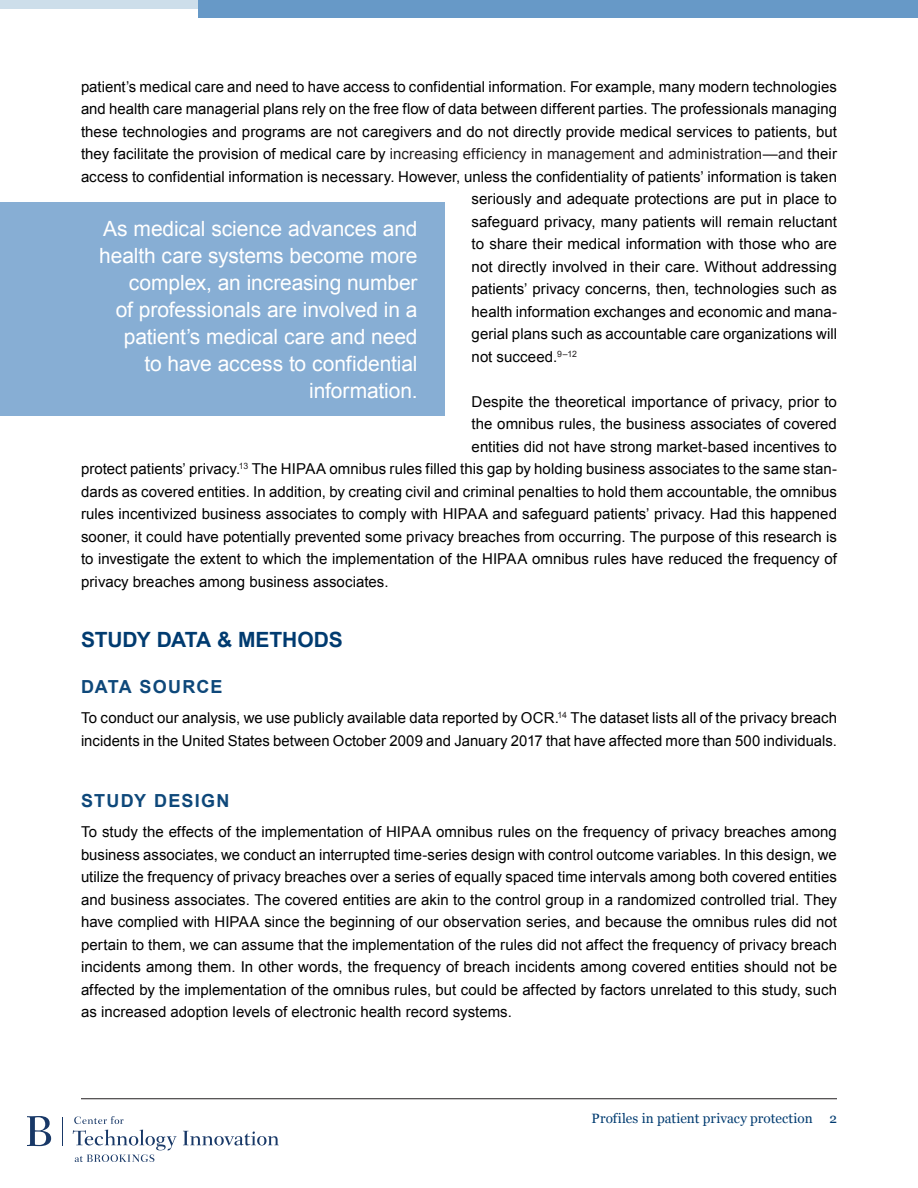
<style>
.page{position:relative;width:918px;height:1188px;background:#fff}
.page>*{position:absolute;margin:0;border:0;box-sizing:border-box;transform-origin:0 0}
.PullQuoteonLeftSide{font:21px/27px "Arial";letter-spacing:-.005em;color:#fff;text-align:right}
.Blue_Section_Header{font:700 21px "Arial";letter-spacing:-.005em;color:#003b70}
.Blue_Subheader{font:700 18px "Arial";letter-spacing:.065em;color:#0e487a}
.BodyText{font:15px/22.5px "Arial";letter-spacing:.005em;color:#000}
.BodyText-2{font:15px "Arial";letter-spacing:.005em;color:#231f20}
.t1{font:13.5px "Georgia";letter-spacing:.005em;color:#003b70}
.s1{color:#000}
</style>
<div class="page">
<hr style="left:81px;top:1098px;width:756px;height:1px;background:#231f20">
<svg style="left:74px;top:1116px;width:50px;height:8px"></svg>
<svg style="left:183px;top:1131px;width:96px;height:15px"></svg>
<svg style="left:73px;top:1130px;width:104px;height:32px"></svg>
<svg style="left:62px;top:1117px;width:1px;height:28px"></svg>
<svg style="left:27px;top:1116px;width:24px;height:30px"></svg>
<div style="left:198px;top:0;width:720px;height:18px;background:#6799c7"></div>
<div style="left:0;top:0;width:198px;height:9px;background:#cddeea"></div>
<div style="left:0;top:202px;width:445px;height:214px;background:#87aed4"></div>
<p class="BodyText" style="left:81px;top:76px;width:758px">patient’s medical care and need to have access to confidential information. For example, many modern technologies</p>
<p class="BodyText" style="left:81px;top:98px;width:758px">and health care managerial plans rely on the free flow of data between different parties. The professionals managing</p>
<p class="BodyText" style="left:81px;top:121px;width:757px">these technologies and programs are not caregivers and do not directly provide medical services to patients, but</p>
<p class="BodyText-2" style="left:81px;top:144px;width:757px"><span class="s1">they facilitate the provision of medical care by</span> increasing efficiency in management and administration—and <span class="s1">their</span></p>
<p class="BodyText" style="left:81px;top:166px;width:758px">access to confidential information is necessary. However, unless the confidentiality of patients’ information is taken</p>
<p class="BodyText" style="left:472px;top:188px;width:367px">seriously and adequate protections are put in place to</p>
<p class="BodyText" style="left:472px;top:211px;width:367px">safeguard privacy, many patients will remain reluctant</p>
<p class="BodyText" style="left:472px;top:233px;width:367px">to share their medical information with those who are</p>
<p class="BodyText" style="left:472px;top:256px;width:367px">not directly involved in their care. Without addressing</p>
<p class="BodyText" style="left:472px;top:278px;width:367px">patients’ privacy concerns, then, technologies such as</p>
<p class="BodyText" style="left:472px;top:301px;width:367px">health information exchanges and economic and mana-</p>
<p class="BodyText" style="left:472px;top:323px;width:367px">gerial plans such as accountable care organizations will</p>
<p class="BodyText" style="left:472px;top:346px;width:107px">not succeed.<sup>9–12</sup></p>
<p class="BodyText" style="left:472px;top:391px;width:367px">Despite the theoretical importance of privacy, prior to</p>
<p class="BodyText" style="left:472px;top:413px;width:367px">the omnibus rules, the business associates of covered</p>
<p class="BodyText" style="left:472px;top:436px;width:367px">entities did not have strong market-based incentives to</p>
<p class="BodyText" style="left:81px;top:458px;width:757px">protect patients’ privacy.<sup>13</sup> The HIPAA omnibus rules filled this gap by holding business associates to the same stan-</p>
<p class="BodyText" style="left:81px;top:481px;width:757px">dards as covered entities. In addition, by creating civil and criminal penalties to hold them accountable, the omnibus</p>
<p class="BodyText" style="left:81px;top:503px;width:758px">rules incentivized business associates to comply with HIPAA and safeguard patients’ privacy. Had this happened</p>
<p class="BodyText" style="left:81px;top:526px;width:758px">sooner, it could have potentially prevented some privacy breaches from occurring. The purpose of this research is</p>
<p class="BodyText" style="left:81px;top:548px;width:757px">to investigate the extent to which the implementation of the HIPAA omnibus rules have reduced the frequency of</p>
<p class="BodyText" style="left:81px;top:571px;width:309px">privacy breaches among business associates.</p>
<p class="PullQuoteonLeftSide" style="left:99px;top:215px;width:320px">As medical science advances and health care systems become more complex, an increasing number<br>of professionals are involved in a patient’s medical care and need<br>to have access to confidential information.</p>
<p class="Blue_Section_Header" style="left:81px;top:626px;width:263px">STUDY DATA &amp; METHODS</p>
<p class="Blue_Subheader" style="left:81px;top:675px;width:143px">DATA SOURCE</p>
<p class="BodyText" style="left:81px;top:707px;width:758px">To conduct our analysis, we use publicly available data reported by OCR.<sup>14</sup> The dataset lists all of the privacy breach incidents in the United States between October 2009 and January 2017 that have affected more than 500 individuals.</p>
<p class="Blue_Subheader" style="left:81px;top:789px;width:150px">STUDY DESIGN</p>
<p class="BodyText" style="left:81px;top:821px;width:758px;text-align:justify">To study the effects of the implementation of HIPAA omnibus rules on the frequency of privacy breaches among business associates, we conduct an interrupted time-series design with control outcome variables. In this design, we utilize the frequency of privacy breaches over a series of equally spaced time intervals among both covered entities and business associates. The covered entities are akin to the control group in a randomized controlled trial. They have complied with HIPAA since the beginning of our observation series, and because the omnibus rules did not pertain to them, we can assume that the implementation of the rules did not affect the frequency of privacy breach incidents among them. In other words, the frequency of breach incidents among covered entities should not be affected by the implementation of the omnibus rules, but could be affected by factors unrelated to this study, such as increased adoption levels of electronic health record systems.</p>
<p class="t1" style="left:592px;top:1110px;width:247px">Profiles in patient privacy protection 2</p>
</div>
